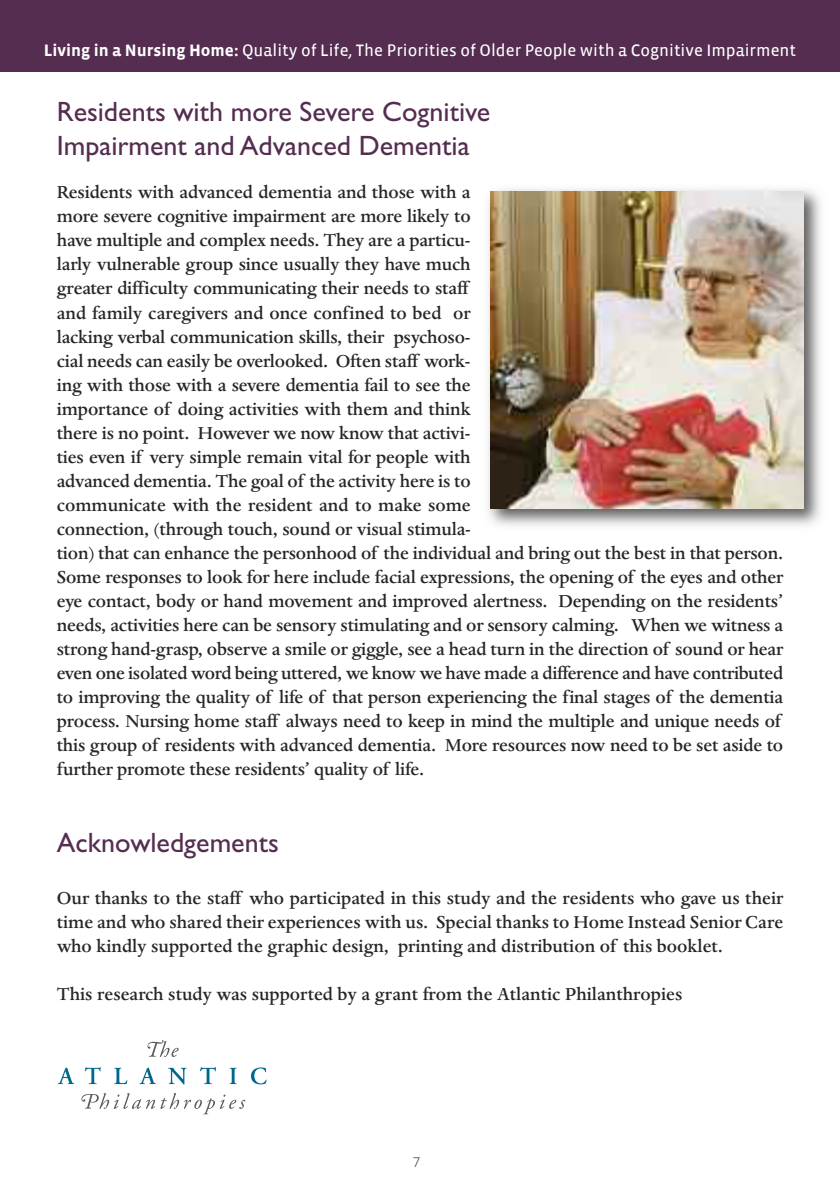
<style>
.page{position:relative;width:840px;height:1191px;background:#fff}
.page>*{position:absolute;margin:0;border:0;box-sizing:border-box;transform-origin:0 0}
.t1{font:28px/33.6px "Gill Sans";color:#542d50}
.t2{font:500 20px/24px "Dante";letter-spacing:-.01em;color:#272627}
.t3{font:17px "Vista Sans Reg";color:#fff}
.t4{font:300 14px "Gill Sans";color:#272627}
.s1{font-family:"Vista Sans";font-weight:700}
</style>
<div class="page">
<div style="left:0;top:0;width:839px;height:72px;background:#542d50"></div>
<img style="left:488px;top:189px;width:333px;height:337px">
<img style="left:490px;top:191px;width:312px;height:317px">
<svg style="left:147px;top:1040px;width:32px;height:17px"></svg>
<svg style="left:58px;top:1067px;width:16px;height:17px"></svg>
<svg style="left:85px;top:1067px;width:16px;height:17px"></svg>
<svg style="left:114px;top:1067px;width:13px;height:17px"></svg>
<svg style="left:139px;top:1067px;width:17px;height:17px"></svg>
<svg style="left:168px;top:1067px;width:18px;height:17px"></svg>
<svg style="left:200px;top:1067px;width:16px;height:17px"></svg>
<svg style="left:229px;top:1067px;width:7px;height:17px"></svg>
<svg style="left:251px;top:1067px;width:15px;height:17px"></svg>
<svg style="left:81px;top:1093px;width:164px;height:21px"></svg>
<p class="t3" style="left:44px;top:43px;width:753px"><span class="s1">Living in a Nursing Home:</span> Quality of Life, The Priorities of Older People with a Cognitive Impairment</p>
<h1 class="t1" style="left:57px;top:98px;width:435px">Residents with more Severe Cognitive<br>Impairment and Advanced Dementia</h1>
<p class="t2" style="left:57px;top:182px;width:727px">Residents with advanced dementia and those with a<br>more severe cognitive impairment are more likely to<br>have multiple and complex needs. They are a particu-<br>larly vulnerable group since usually they have much<br>greater difficulty communicating their needs to staff<br>and family caregivers and once confined to bed or<br>lacking verbal communication skills, their psychoso-<br>cial needs can easily be overlooked. Often staff work-<br>ing with those with a severe dementia fail to see the<br>importance of doing activities with them and think<br>there is no point. However we now know that activi-<br>ties even if very simple remain vital for people with<br>advanced dementia. The goal of the activity here is to<br>communicate with the resident and to make some<br>connection, (through touch, sound or visual stimula-<br>tion) that can enhance the personhood of the individual and bring out the best in that person.<br>Some responses to look for here include facial expressions, the opening of the eyes and other eye contact, body or hand movement and improved alertness. Depending on the residents’ needs, activities here can be sensory stimulating and or sensory calming. When we witness a strong hand-grasp, observe a smile or giggle, see a head turn in the direction of sound or hear even one isolated word being uttered, we know we have made a difference and have contributed to improving the quality of life of that person experiencing the final stages of the dementia process. Nursing home staff always need to keep in mind the multiple and unique needs of this group of residents with advanced dementia. More resources now need to be set aside to further promote these residents’ quality of life.</p>
<h1 class="t1" style="left:57px;top:829px;width:223px">Acknowledgements</h1>
<p class="t2" style="left:57px;top:888px;width:727px;text-align:justify">Our thanks to the staff who participated in this study and the residents who gave us their time and who shared their experiences with us. Special thanks to Home Instead Senior Care who kindly supported the graphic design, printing and distribution of this booklet.</p>
<p class="t2" style="left:57px;top:984px;width:626px">This research study was supported by a grant from the Atlantic Philanthropies</p>
<p class="t4" style="left:413px;top:1157px;width:8px">7</p>
</div>
